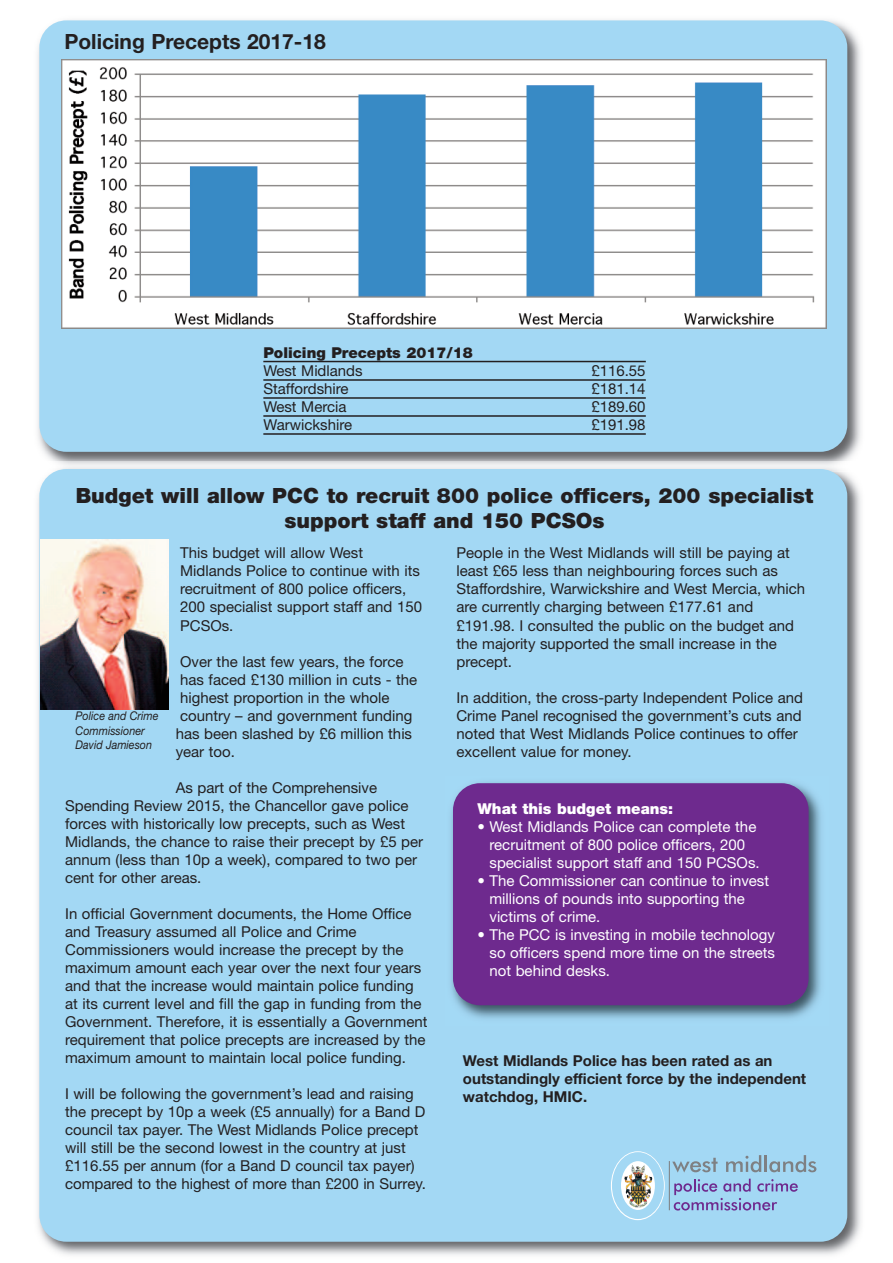
<style>
.page{position:relative;width:893px;height:1263px;background:#fff}
.page>*{position:absolute;margin:0;border:0;box-sizing:border-box;transform-origin:0 0}
.t1{font:900 21px/25.2px "Helvetica Neue LT";color:#231f20;text-align:center}
.t2{font:700 21px "Helvetica Neue LT";color:#231f20}
.t3{font:15px/18px "Helvetica Neue LT";color:#231f20}
.t4{font:15px/18px "Helvetica Neue LT";color:#fff}
.t5{font:700 15px/18px "Helvetica Neue LT";color:#231f20}
.t6{font:900 15px "Helvetica Neue LT";color:#231f20}
.t7{font:900 15px "Helvetica Neue LT";color:#fff}
.t8{font:italic 12px/14.4px "Helvetica Neue LT";color:#231f20;scale:.9 1}
</style>
<div class="page">
<img style="left:37px;top:20px;width:824px;height:1235px">
<div style="left:39px;top:20px;width:808px;height:432px;background:#a3d8f4;border-radius:27px"></div>
<div style="left:39px;top:469px;width:808px;height:773px;background:#a3d8f4;border-radius:27px"></div>
<img style="left:61px;top:60px;width:765px;height:269px">
<hr style="left:263px;top:361px;width:383px;height:1px;background:#231f20">
<hr style="left:263px;top:379px;width:383px;height:2px;background:#231f20">
<hr style="left:263px;top:397px;width:383px;height:2px;background:#231f20">
<hr style="left:263px;top:415px;width:383px;height:2px;background:#231f20">
<hr style="left:263px;top:433px;width:383px;height:2px;background:#231f20">
<img style="left:451px;top:782px;width:370px;height:237px">
<div style="left:453px;top:783px;width:356px;height:222px;background:#6e2a8e;border-radius:27px"></div>
<svg style="left:611px;top:1151px;width:54px;height:69px"></svg>
<svg style="left:616px;top:1156px;width:43px;height:58px"></svg>
<div style="left:612px;top:1152px;width:52px;height:67px;border:9px solid #a3d8f4;border-radius:50%"></div>
<img style="left:627px;top:1166px;width:24px;height:39px">
<svg style="left:672px;top:1158px;width:46px;height:14px"></svg>
<svg style="left:726px;top:1155px;width:35px;height:17px"></svg>
<hr style="left:764px;top:1155px;width:3px;height:17px;background:#7e8083">
<svg style="left:769px;top:1155px;width:47px;height:17px"></svg>
<svg style="left:674px;top:1179px;width:124px;height:31px"></svg>
<hr style="left:669px;top:1161px;width:1px;height:49px;background:#7e8083">
<img style="left:40px;top:540px;width:128px;height:169px">
<h1 class="t2" style="left:64px;top:34px;width:263px">Policing Precepts 2017-18</h1>
<p class="t6" style="left:263px;top:348px;width:211px">Policing Precepts 2017/18</p>
<p class="t3" style="left:263px;top:363px;width:101px">West Midlands</p>
<p class="t3" style="left:591px;top:363px;width:56px">£116.55</p>
<p class="t3" style="left:263px;top:381px;width:87px">Staffordshire</p>
<p class="t3" style="left:591px;top:381px;width:56px">£181.14</p>
<p class="t3" style="left:263px;top:399px;width:85px">West Mercia</p>
<p class="t3" style="left:591px;top:399px;width:56px">£189.60</p>
<p class="t3" style="left:263px;top:417px;width:90px">Warwickshire</p>
<p class="t3" style="left:591px;top:417px;width:56px">£191.98</p>
<h1 class="t1" style="left:76px;top:484px;width:739px">Budget will allow PCC to recruit 800 police officers, 200 specialist support staff and 150 PCSOs</h1>
<p class="t3" style="left:180px;top:546px;width:243px">This budget will allow West<br>Midlands Police to continue with its recruitment of 800 police officers,<br>200 specialist support staff and 150<br>PCSOs.</p>
<p class="t3" style="left:176px;top:654px;width:243px">Over the last few years, the force has faced £130 million in cuts - the highest proportion in the whole country – and government funding has been slashed by £6 million this year too.</p>
<p class="t3" style="left:65px;top:780px;width:360px;text-indent:110px">As part of the Comprehensive Spending Review 2015, the Chancellor gave police forces with historically low precepts, such as West Midlands, the chance to raise their precept by £5 per annum (less than 10p a week), compared to two per cent for other areas.</p>
<p class="t3" style="left:65px;top:906px;width:364px">In official Government documents, the Home Office and Treasury assumed all Police and Crime Commissioners would increase the precept by the maximum amount each year over the next four years and that the increase would maintain police funding at its current level and fill the gap in funding from the Government. Therefore, it is essentially a Government requirement that police precepts are increased by the maximum amount to maintain local police funding.</p>
<p class="t3" style="left:65px;top:1086px;width:362px">I will be following the government’s lead and raising the precept by 10p a week (£5 annually) for a Band D council tax payer. The West Midlands Police precept will still be the second lowest in the country at just £116.55 per annum (for a Band D council tax payer) compared to the highest of more than £200 in Surrey.</p>
<p class="t8" style="left:76px;top:710px;width:94px">Police and Crime<br>Commissioner<br>David Jamieson</p>
<p class="t3" style="left:456px;top:546px;width:350px">People in the West Midlands will still be paying at least £65 less than neighbouring forces such as Staffordshire, Warwickshire and West Mercia, which are currently charging between £177.61 and £191.98. I consulted the public on the budget and the majority supported the small increase in the precept.</p>
<p class="t3" style="left:456px;top:690px;width:348px">In addition, the cross-party Independent Police and Crime Panel recognised the government’s cuts and noted that West Midlands Police continues to offer excellent value for money.</p>
<p class="t7" style="left:477px;top:803px;width:197px">What this budget means:</p>
<p class="t4" style="left:489px;top:819px;width:272px;text-indent:-12px">• West Midlands Police can complete the recruitment of 800 police officers, 200 specialist support staff and 150 PCSOs.</p>
<p class="t4" style="left:489px;top:873px;width:281px;text-indent:-12px">• The Commissioner can continue to invest millions of pounds into supporting the victims of crime.</p>
<p class="t4" style="left:489px;top:927px;width:287px;text-align:justify;text-indent:-12px">• The PCC is investing in mobile technology so officers spend more time on the streets not behind desks.</p>
<p class="t5" style="left:463px;top:1053px;width:345px">West Midlands Police has been rated as an outstandingly efficient force by the independent watchdog, HMIC.</p>
</div>
